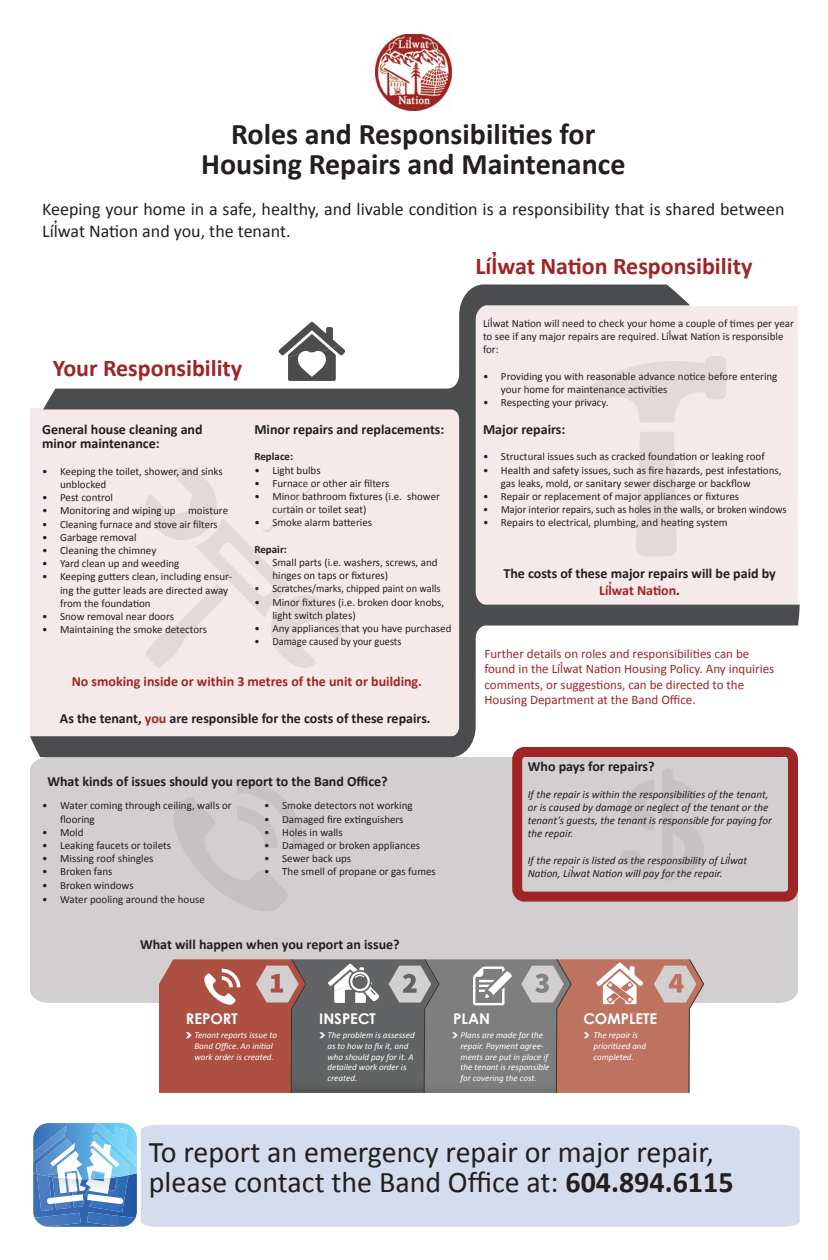
<style>
.page{position:relative;width:828px;height:1260px;background:#fff}
.page>*{position:absolute;margin:0;border:0;box-sizing:border-box;transform-origin:0 0}
.t1{font:30px/30px "Calibri";color:#231f20}
.t2{font:700 30px/30px "Calibri";color:#231f20;text-align:center}
.t3{font:700 24px "Calibri";color:#9f2427}
.t4{font:18px/21.6px "Calibri";color:#231f20}
.t5{font:700 14.8px "Century Gothic";color:#fff}
.t6{font:700 14px/14.4px "Calibri";color:#231f20}
.t7{font:700 14px "Calibri";color:#9f2527}
.t8{font:700 14px "Calibri";color:#9f2427}
.t9{font:13px/15.9px "Calibri";color:#9f2427}
.t10{font:11px/13.2px "Calibri";color:#231f20}
.t11{font:italic 11px/13.2px "Calibri";color:#231f20}
.t12{font:11px "Calibri";color:#231f20;scale:.94 1}
.t13{font:700 11px "Calibri";color:#231f20}
.t14{font:italic 9px/10.8px "Calibri";color:#fff}
.s1{color:#9f2427}
.s2{font-weight:700}
</style>
<div class="page">
<div style="left:141px;top:1125px;width:659px;height:102px;background:#d3dded"></div>
<div style="left:30px;top:757px;width:768px;height:246px;background:#d1cfcf"></div>
<svg style="left:33px;top:1123px;width:104px;height:104px"></svg>
<svg style="left:30px;top:284px;width:770px;height:473px;fill:#f5e9e9"></svg>
<div style="left:512px;top:747px;width:286px;height:155px;border:10px solid #9f2527;border-radius:7px"></div>
<img style="left:375px;top:34px;width:77px;height:76px">
<svg style="left:144px;top:464px;width:199px;height:205px;background:#f0e4e4"></svg>
<svg style="left:621px;top:851px;width:33px;height:29px"></svg>
<svg style="left:662px;top:768px;width:42px;height:113px;background:#c9c7c7"></svg>
<svg style="left:627px;top:779px;width:27px;height:52px"></svg>
<svg style="left:172px;top:780px;width:133px;height:132px;background:#cccaca"></svg>
<svg style="left:278px;top:322px;width:67px;height:59px"></svg>
<svg style="left:159px;top:959px;width:545px;height:134px;background:#a17972"></svg>
<div style="left:327px;top:1031px;width:90px;height:62px;background:#616364"></div>
<svg style="left:575px;top:354px;width:151px;height:68px;background:#ebe0e0"></svg>
<svg style="left:636px;top:432px;width:41px;height:124px;background:#e5dada"></svg>
<h1 class="t2" style="left:201px;top:120px;width:426px">Roles and Responsibilities for<br>Housing Repairs and Maintenance</h1>
<h3 class="t4" style="left:42px;top:199px;width:744px">Keeping your home in a safe, healthy, and livable condition is a responsibility that is shared between<br>Lílwat Nation and you, the tenant.</h3>
<h3 class="t4" style="left:60px;top:219px;width:8px">̓</h3>
<h2 class="t3" style="left:500px;top:249px;width:10px">̓</h2>
<h2 class="t3" style="left:475px;top:251px;width:278px">Lílwat Nation Responsibility</h2>
<h2 class="t3" style="left:53px;top:353px;width:191px">Your Responsibility</h2>
<p class="t6" style="left:42px;top:422px;width:162px">General house cleaning and minor maintenance:</p>
<p class="t10" style="left:60px;top:465px;width:164px;text-indent:-18px">• Keeping the toilet, shower, and sinks unblocked</p>
<p class="t10" style="left:42px;top:491px;width:72px">• Pest control</p>
<p class="t10" style="left:42px;top:504px;width:188px">• Monitoring and wiping up moisture</p>
<p class="t10" style="left:42px;top:517px;width:177px">• Cleaning furnace and stove air filters</p>
<p class="t10" style="left:42px;top:531px;width:96px">• Garbage removal</p>
<p class="t10" style="left:42px;top:544px;width:116px">• Cleaning the chimney</p>
<p class="t10" style="left:42px;top:557px;width:139px">• Yard clean up and weeding</p>
<p class="t10" style="left:60px;top:570px;width:174px;text-indent:-18px">• Keeping gutters clean, including ensur&shy;ing the gutter leads are directed away from the foundation</p>
<p class="t10" style="left:42px;top:610px;width:133px">• Snow removal near doors</p>
<p class="t10" style="left:42px;top:623px;width:167px">• Maintaining the smoke detectors</p>
<p class="t6" style="left:254px;top:422px;width:192px">Minor repairs and replacements:</p>
<p class="t13" style="left:254px;top:450px;width:40px">Replace:</p>
<p class="t10" style="left:254px;top:463px;width:68px">• Light bulbs</p>
<p class="t10" style="left:254px;top:477px;width:136px">• Furnace or other air filters</p>
<p class="t10" style="left:272px;top:490px;width:169px;text-indent:-18px">• Minor bathroom fixtures (i.e. shower curtain or toilet seat)</p>
<p class="t10" style="left:254px;top:516px;width:119px">• Smoke alarm batteries</p>
<p class="t13" style="left:254px;top:542px;width:34px">Repair:</p>
<p class="t10" style="left:272px;top:556px;width:167px;text-indent:-18px">• Small parts (i.e. washers, screws, and hinges on taps or fixtures)</p>
<p class="t12" style="left:254px;top:582px;width:200px">• Scratches/marks, chipped paint on walls</p>
<p class="t10" style="left:272px;top:595px;width:173px;text-indent:-18px">• Minor fixtures (i.e. broken door knobs, light switch plates)</p>
<p class="t10" style="left:254px;top:622px;width:199px">• Any appliances that you have purchased</p>
<p class="t12" style="left:254px;top:635px;width:158px">• Damage caused by your guests</p>
<p class="t7" style="left:72px;top:673px;width:352px">No smoking inside or within 3 metres of the unit or building.</p>
<p class="t6" style="left:60px;top:711px;width:372px">As the tenant, <span class="s1">you</span> are responsible for the costs of these repairs.</p>
<p class="t6" style="left:47px;top:774px;width:342px">What kinds of issues should you report to the Band Office?</p>
<p class="t10" style="left:60px;top:799px;width:173px;text-indent:-18px">• Water coming through ceiling, walls or flooring</p>
<p class="t10" style="left:42px;top:826px;width:43px">• Mold</p>
<p class="t10" style="left:42px;top:839px;width:131px">• Leaking faucets or toilets</p>
<p class="t10" style="left:42px;top:852px;width:113px">• Missing roof shingles</p>
<p class="t10" style="left:42px;top:865px;width:72px">• Broken fans</p>
<p class="t10" style="left:42px;top:878px;width:93px">• Broken windows</p>
<p class="t10" style="left:42px;top:893px;width:164px">• Water pooling around the house</p>
<p class="t10" style="left:264px;top:799px;width:150px">• Smoke detectors not working</p>
<p class="t10" style="left:264px;top:812px;width:141px">• Damaged fire extinguishers</p>
<p class="t10" style="left:264px;top:826px;width:80px">• Holes in walls</p>
<p class="t10" style="left:264px;top:839px;width:157px">• Damaged or broken appliances</p>
<p class="t10" style="left:264px;top:852px;width:89px">• Sewer back ups</p>
<p class="t10" style="left:264px;top:865px;width:173px">• The smell of propane or gas fumes</p>
<p class="t6" style="left:140px;top:937px;width:261px">What will happen when you report an issue?</p>
<p class="t10" style="left:483px;top:316px;width:302px;line-height:13.6px;text-indent:11px">̓<br>to see if any major repairs are required. Lílwat Nation is responsible</p>
<p class="t10" style="left:483px;top:317px;width:313px">Lílwat Nation will need to check your home a couple of times per year</p>
<p class="t10" style="left:673px;top:330px;width:5px">̓</p>
<p class="t10" style="left:483px;top:343px;width:17px">for:</p>
<p class="t10" style="left:501px;top:370px;width:278px;text-indent:-18px">• Providing you with reasonable advance notice before entering your home for maintenance activities</p>
<p class="t10" style="left:483px;top:396px;width:127px">• Respecting your privacy.</p>
<p class="t6" style="left:483px;top:422px;width:84px">Major repairs:</p>
<p class="t10" style="left:483px;top:450px;width:283px">• Structural issues such as cracked foundation or leaking roof</p>
<p class="t10" style="left:501px;top:463px;width:282px;text-indent:-18px">• Health and safety issues, such as fire hazards, pest infestations, gas leaks, mold, or sanitary sewer discharge or backflow</p>
<p class="t10" style="left:483px;top:490px;width:258px">• Repair or replacement of major appliances or fixtures</p>
<p class="t12" style="left:483px;top:503px;width:324px">• Major interior repairs, such as holes in the walls, or broken windows</p>
<p class="t10" style="left:483px;top:516px;width:246px">• Repairs to electrical, plumbing, and heating system</p>
<p class="t6" style="left:503px;top:565px;width:274px;line-height:16.8px;text-align:center">The costs of these major repairs will be paid by<br><span class="s1">Lílwat Nation</span>.</p>
<p class="t8" style="left:613px;top:581px;width:6px">̓</p>
<p class="t9" style="left:484px;top:646px;width:291px;line-height:15.6px">Further details on roles and responsibilities can be found in the Lílwat Nation Housing Policy. Any inquiries</p>
<p class="t9" style="left:484px;top:660px;width:261px;text-indent:80px">̓<br>comments, or suggestions, can be directed to the<br>Housing Department at the Band Office.</p>
<p class="t6" style="left:528px;top:759px;width:128px">Who pays for repairs?</p>
<p class="t11" style="left:528px;top:787px;width:246px">If the repair is within the responsibilities of the tenant, or is caused by damage or neglect of the tenant or the tenant’s guests, the tenant is responsible for paying for the repair.</p>
<p class="t11" style="left:528px;top:853px;width:221px">If the repair is listed as the responsibility of Lílwat</p>
<p class="t11" style="left:731px;top:853px;width:3px">̓</p>
<p class="t11" style="left:574px;top:866px;width:3px">̓</p>
<p class="t11" style="left:528px;top:866px;width:196px">Nation, Lílwat Nation will pay for the repair.</p>
<h3 class="t5" style="left:186px;top:1010px;width:53px">REPORT</h3>
<h3 class="t5" style="left:319px;top:1010px;width:58px">INSPECT</h3>
<h3 class="t5" style="left:453px;top:1010px;width:38px">PLAN</h3>
<h3 class="t5" style="left:583px;top:1010px;width:75px">COMPLETE</h3>
<p class="t14" style="left:194px;top:1029px;width:84px">Tenant reports issue to<br>Band Office. An initial work order is created.</p>
<p class="t14" style="left:327px;top:1029px;width:89px">The problem is assessed as to how to fix it, and who should pay for it. A detailed work order is created.</p>
<p class="t14" style="left:461px;top:1029px;width:90px">Plans are made for the repair. Payment agree&shy;ments are put in place if the tenant is responsible for covering the cost.</p>
<p class="t14" style="left:593px;top:1029px;width:54px">The repair is prioritized and completed.</p>
<h1 class="t1" style="left:149px;top:1137px;width:586px">To report an emergency repair or major repair, please contact the Band Office at: <span class="s2">604.894.6115</span></h1>
</div>
